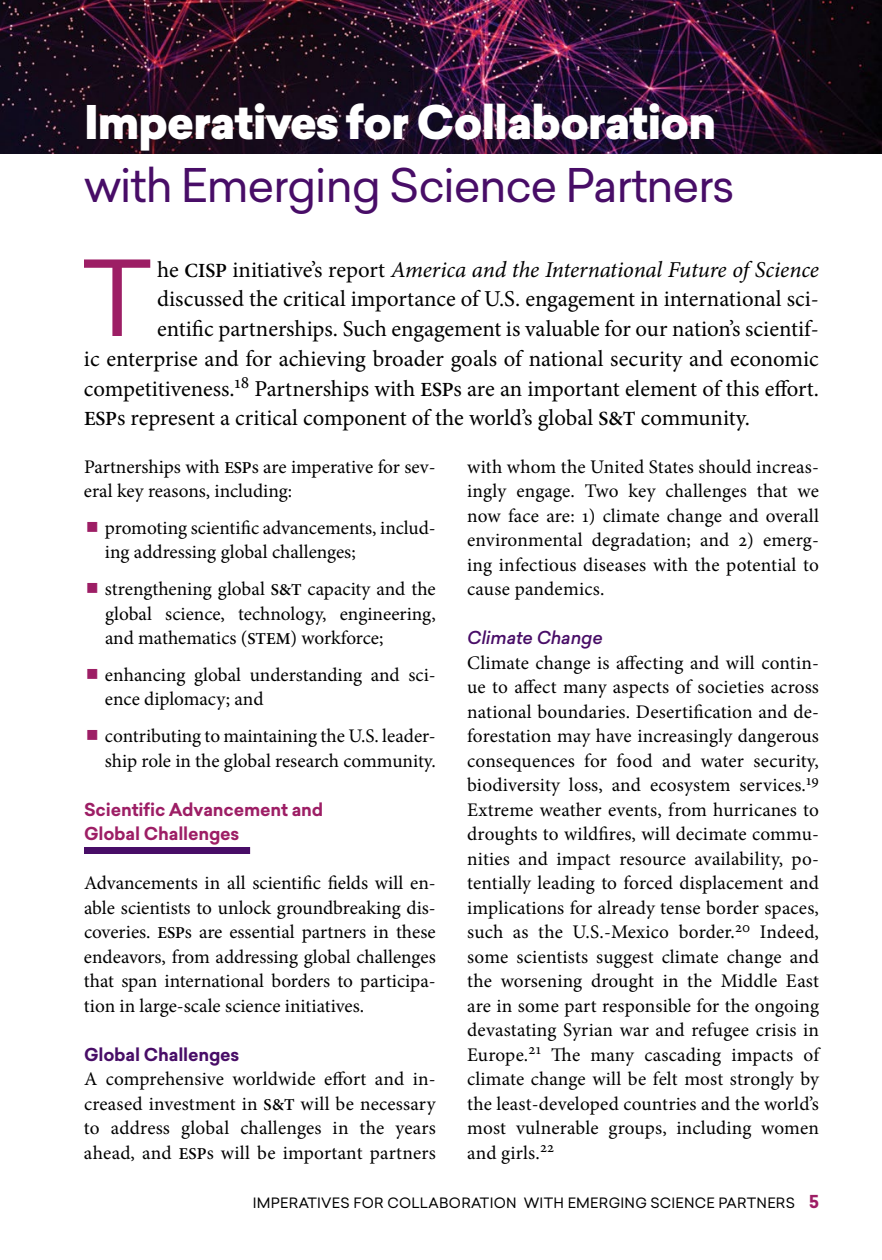
<style>
.page{position:relative;width:882px;height:1260px;background:#fff}
.page>*{position:absolute;margin:0;border:0;box-sizing:border-box;transform-origin:0 0}
.t1{font:102.38px "Sailec";color:#9d1e65}
.t2{font:900 45.5px "Sailec";letter-spacing:-.03em;color:#fff}
.t3{font:45.5px "Sailec";letter-spacing:-.03em;color:#480d67}
.t4{font:22.75px "Minion Pro";color:#000}
.t5{font:italic 22.75px "Minion Pro";letter-spacing:-.005em;color:#000}
.t6{font:19.25px/24.5px "Minion Pro";color:#000;text-align:justify}
.t7{font:700 17.5px/24.5px "Sailec";letter-spacing:-.01em;color:#9d1e65}
.t8{font:700 17.5px "Sailec";letter-spacing:-.01em;color:#480d67}
.t9{font:italic 500 17.5px "Sailec";letter-spacing:-.01em;color:#480d67}
.t10{font:14px "Sailec";letter-spacing:.02em;color:#000}
.s1{font-style:normal}
.s2{font-weight:600;font-style:normal;font-size:20.12px}
.s3{font-weight:600;font-size:20.12px}
.s4{font-weight:600;font-size:16.62px}
</style>
<div class="page">
<img style="left:0;top:0;width:882px;height:154px">
<div style="left:84px;top:847px;width:166px;height:7px;background:#480d67"></div>
<h2 class="t2" style="left:84px;top:90px;width:634px">Imperatives for Collaboration</h2>
<h2 class="t3" style="left:84px;top:154px;width:652px">WITH EMERGING SCIENCE PARTNERS</h2>
<h1 class="t1" style="left:82px;top:227px;width:71px">T</h1>
<p class="t5" style="left:157px;top:254px;width:663px"><span class="s1">he</span> <span class="s2">CISP</span> <span class="s1">initiative’s report</span> America and the International Future of Science</p>
<p class="t4" style="left:157px;top:284px;width:663px">discussed the critical importance of U.S. engagement in international sci-</p>
<p class="t4" style="left:157px;top:314px;width:663px">entific partnerships. Such engagement is valuable for our nation’s scientif-</p>
<p class="t4" style="left:84px;top:343px;width:736px">ic enterprise and for achieving broader goals of national security and economic</p>
<p class="t4" style="left:84px;top:373px;width:737px">competitiveness.<sup>18</sup> Partnerships with <span class="s3">ESP</span>s are an important element of this effort.</p>
<p class="t4" style="left:84px;top:403px;width:667px"><span class="s3">ESP</span>s represent a critical component of the world’s global <span class="s3">S&amp;T</span> community.</p>
<p class="t6" style="left:84px;top:454px;width:353px">Partnerships with <span class="s4">ESP</span>s are imperative for sev&shy;eral key reasons, including:</p>
<p class="t6" style="left:105px;top:515px;width:332px">promoting scientific advancements, includ&shy;ing addressing global challenges;</p>
<p class="t6" style="left:105px;top:577px;width:332px">strengthening global <span class="s4">S&amp;T</span> capacity and the global science, technology, engineering, and mathematics (<span class="s4">STEM</span>) workforce;</p>
<p class="t6" style="left:105px;top:662px;width:332px">enhancing global understanding and sci&shy;ence diplomacy; and</p>
<p class="t6" style="left:105px;top:724px;width:332px">contributing to maintaining the U.S. leader&shy;ship role in the global research community.</p>
<p class="t7" style="left:84px;top:797px;width:241px">Scientific Advancement and<br>Global Challenges</p>
<p class="t6" style="left:84px;top:871px;width:353px">Advancements in all scientific fields will en&shy;able scientists to unlock groundbreaking dis&shy;coveries. <span class="s4">ESP</span>s are essential partners in these endeavors, from addressing global challenges that span international borders to participa&shy;tion in large-scale science initiatives.</p>
<p class="t8" style="left:84px;top:1042px;width:157px">Global Challenges</p>
<p class="t6" style="left:84px;top:1067px;width:353px">A comprehensive worldwide effort and in&shy;creased investment in <span class="s4">S&amp;T</span> will be necessary to address global challenges in the years ahead, and <span class="s4">ESP</span>s will be important partners</p>
<p class="t10" style="left:253px;top:1193px;width:15px">IMPERATIVES</p>
<p class="t10" style="left:353px;top:1193px;width:11px">FOR</p>
<p class="t10" style="left:387px;top:1193px;width:23px">COLLABORATIO</p>
<p class="t10" style="left:506px;top:1193px;width:24px">N WITH</p>
<p class="t10" style="left:568px;top:1193px;width:19px">EMERGI</p>
<p class="t10" style="left:625px;top:1193px;width:113px">NG SCIENCE PART</p>
<p class="t10" style="left:757px;top:1193px;width:21px">NERS</p>
<p class="t7" style="left:809px;top:1189px;width:11px">5</p>
<p class="t6" style="left:467px;top:454px;width:353px">with whom the United States should increas&shy;ingly engage. Two key challenges that we now face are: 1) climate change and overall environmental degradation; and 2) emerg&shy;ing infectious diseases with the potential to cause pandemics.</p>
<p class="t9" style="left:467px;top:625px;width:137px">Climate Change</p>
<p class="t6" style="left:467px;top:650px;width:353px">Climate change is affecting and will contin&shy;ue to affect many aspects of societies across national boundaries. Desertification and de&shy;forestation may have increasingly dangerous consequences for food and water security, biodiversity loss, and ecosystem services.<sup>19<br></sup>Extreme weather events, from hurricanes to droughts to wildfires, will decimate commu&shy;nities and impact resource availability, po&shy;tentially leading to forced displacement and implications for already tense border spaces, such as the U.S.-Mexico border.<sup>20</sup> Indeed, some scientists suggest climate change and the worsening drought in the Middle East are in some part responsible for the ongoing devastating Syrian war and refugee crisis in Europe.<sup>21</sup> The many cascading impacts of climate change will be felt most strongly by the least-developed countries and the world’s most vulnerable groups, including women and girls.<sup>22</sup></p>
</div>
